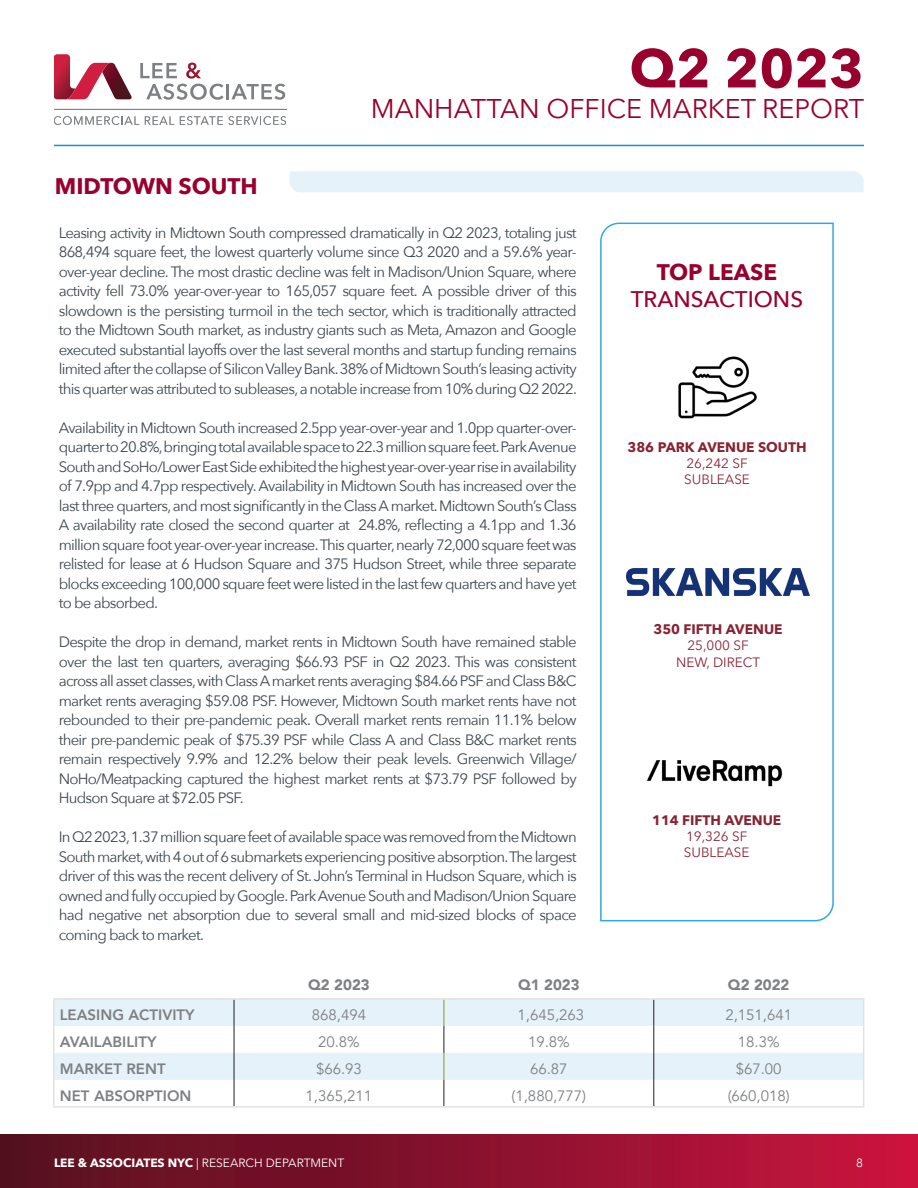
<style>
.page{position:relative;width:918px;height:1188px;background:#fff}
.page>*{position:absolute;margin:0;border:0;box-sizing:border-box;transform-origin:0 0}
.Doc_Title_2{font:700 54px "Avenir Next";color:#98012d}
.Doc_Title_2-2{font:27px "Avenir Next";color:#98012d}
.Body_Copy{font:500 22.5px/27px "Avenir Next";color:#98012d;text-align:center}
.Body_Copy-2{font:700 22.5px "Avenir Next";color:#98012d}
.Body_Copy-3{font:15px/19.5px "Avenir Next";letter-spacing:-.05em;color:#3e4950;text-align:justify}
.t1{font:15px "Avenir";color:#7e8083}
.t2{font:800 15px "Avenir";color:#7e8083}
.t3{font:900 15px "Avenir";color:#7e8083}
.t4{font:700 13.8px "Avenir Next";color:#872434}
.t5{font:13.5px "Avenir Next";color:#872434}
.t6{font:12px "Avenir Next";color:#fff}
.s1{font-weight:700}
</style>
<div class="page">
<div style="left:0;top:1134px;width:918px;height:54px;background:linear-gradient(to right,#51101e,#c7133e)"></div>
<svg style="left:140px;top:63px;width:84px;height:37px"></svg>
<hr style="left:226px;top:84px;width:3px;height:15px;background:#7e8183">
<svg style="left:231px;top:84px;width:54px;height:16px"></svg>
<svg style="left:54px;top:54px;width:78px;height:45px"></svg>
<hr style="left:54px;top:109px;width:233px;height:1px;background:#7e8183">
<svg style="left:54px;top:116px;width:85px;height:9px"></svg>
<svg style="left:145px;top:116px;width:29px;height:9px"></svg>
<svg style="left:180px;top:116px;width:106px;height:9px"></svg>
<hr style="left:54px;top:145px;width:810px;height:1px;background:#069ad9">
<div style="left:290px;top:171px;width:574px;height:21px;background:#e6f2fa"></div>
<svg style="left:55px;top:1000px;width:808px;height:80px;fill:#e6f2fa"></svg>
<svg style="left:234px;top:1000px;width:1px;height:106px"></svg>
<svg style="left:654px;top:1000px;width:1px;height:106px"></svg>
<svg style="left:444px;top:1000px;width:1px;height:106px"></svg>
<hr style="left:53px;top:998px;width:181px;height:2px;background:#e1e2e4">
<hr style="left:53px;top:1000px;width:2px;height:26px;background:#e1e2e4">
<hr style="left:234px;top:998px;width:210px;height:2px;background:#e1e2e4">
<hr style="left:444px;top:998px;width:210px;height:2px;background:#e1e2e4">
<hr style="left:654px;top:998px;width:210px;height:2px;background:#e1e2e4">
<hr style="left:53px;top:1053px;width:2px;height:27px;background:#e1e2e4">
<hr style="left:53px;top:1026px;width:2px;height:27px;background:#e1e2e4">
<hr style="left:53px;top:1080px;width:2px;height:26px;background:#e1e2e4">
<svg style="left:863px;top:1000px;width:1px;height:106px"></svg>
<hr style="left:53px;top:1106px;width:181px;height:2px;background:#e1e2e4">
<hr style="left:234px;top:1106px;width:210px;height:2px;background:#e1e2e4">
<hr style="left:444px;top:1106px;width:210px;height:2px;background:#e1e2e4">
<hr style="left:654px;top:1106px;width:210px;height:2px;background:#e1e2e4">
<svg style="left:600px;top:222px;width:234px;height:700px"></svg>
<img style="left:626px;top:569px;width:184px;height:27px">
<img style="left:645px;top:745px;width:139px;height:50px">
<img style="left:666px;top:352px;width:104px;height:71px">
<p class="Doc_Title_2" style="left:630px;top:22px;width:236px">Q2 2023</p>
<p class="Body_Copy-2" style="left:55px;top:166px;width:204px">MIDTOWN SOUTH</p>
<p class="Doc_Title_2-2" style="left:371px;top:85px;width:495px">MANHATTAN OFFICE MARKET REPORT</p>
<p class="Body_Copy-3" style="left:59px;top:222px;width:520px">Leasing activity in Midtown South compressed dramatically in Q2 2023, totaling just 868,494 square feet, the lowest quarterly volume since Q3 2020 and a 59.6% year&shy;over-year decline. The most drastic decline was felt in Madison/Union Square, where activity fell 73.0% year-over-year to 165,057 square feet. A possible driver of this slowdown is the persisting turmoil in the tech sector, which is traditionally attracted to the Midtown South market, as industry giants such as Meta, Amazon and Google executed substantial layoffs over the last several months and startup funding remains limited after the collapse of Silicon Valley Bank. 38% of Midtown South’s leasing activity this quarter was attributed to subleases, a notable increase from 10% during Q2 2022.</p>
<p class="Body_Copy-3" style="left:59px;top:417px;width:519px">Availability in Midtown South increased 2.5pp year-over-year and 1.0pp quarter-over&shy;quarter to 20.8%, bringing total available space to 22.3 million square feet. Park Avenue South and SoHo/Lower East Side exhibited the highest year-over-year rise in availability of 7.9pp and 4.7pp respectively. Availability in Midtown South has increased over the last three quarters, and most significantly in the Class A market. Midtown South’s Class A availability rate closed the second quarter at 24.8%, reflecting a 4.1pp and 1.36 million square foot year-over-year increase. This quarter, nearly 72,000 square feet was relisted for lease at 6 Hudson Square and 375 Hudson Street, while three separate blocks exceeding 100,000 square feet were listed in the last few quarters and have yet to be absorbed.</p>
<p class="Body_Copy-3" style="left:59px;top:631px;width:520px">Despite the drop in demand, market rents in Midtown South have remained stable over the last ten quarters, averaging $66.93 PSF in Q2 2023. This was consistent across all asset classes, with Class A market rents averaging $84.66 PSF and Class B&amp;C market rents averaging $59.08 PSF. However, Midtown South market rents have not rebounded to their pre-pandemic peak. Overall market rents remain 11.1% below their pre-pandemic peak of $75.39 PSF while Class A and Class B&amp;C market rents remain respectively 9.9% and 12.2% below their peak levels. Greenwich Village/ NoHo/Meatpacking captured the highest market rents at $73.79 PSF followed by Hudson Square at $72.05 PSF.</p>
<p class="Body_Copy-3" style="left:59px;top:826px;width:520px">In Q2 2023, 1.37 million square feet of available space was removed from the Midtown South market, with 4 out of 6 submarkets experiencing positive absorption. The largest driver of this was the recent delivery of St. John’s Terminal in Hudson Square, which is owned and fully occupied by Google. Park Avenue South and Madison/Union Square had negative net absorption due to several small and mid-sized blocks of space coming back to market.</p>
<p class="Body_Copy" style="left:631px;top:258px;width:174px"><span class="s1">TOP LEASE<br></span>TRANSACTIONS</p>
<p class="t4" style="left:627px;top:435px;width:181px">386 PARK AVENUE SOUTH</p>
<p class="t5" style="left:686px;top:452px;width:63px">26,242 SF</p>
<p class="t5" style="left:684px;top:468px;width:67px">SUBLEASE</p>
<p class="t4" style="left:653px;top:618px;width:131px">350 FIFTH AVENUE</p>
<p class="t5" style="left:687px;top:634px;width:63px">25,000 SF</p>
<p class="t5" style="left:676px;top:651px;width:86px">NEW, DIRECT</p>
<p class="t4" style="left:652px;top:808px;width:131px">114 FIFTH AVENUE</p>
<p class="t5" style="left:686px;top:825px;width:63px">19,326 SF</p>
<p class="t5" style="left:684px;top:841px;width:67px">SUBLEASE</p>
<p class="t3" style="left:308px;top:972px;width:63px">Q2 2023</p>
<p class="t3" style="left:518px;top:972px;width:63px">Q1 2023</p>
<p class="t3" style="left:728px;top:972px;width:63px">Q2 2022</p>
<p class="t2" style="left:60px;top:1003px;width:136px">LEASING ACTIVITY</p>
<p class="t1" style="left:312px;top:1006px;width:56px">868,494</p>
<p class="t1" style="left:518px;top:1006px;width:68px">1,645,263</p>
<p class="t1" style="left:725px;top:1006px;width:68px">2,151,641</p>
<p class="t2" style="left:60px;top:1030px;width:98px">AVAILABILITY</p>
<p class="t1" style="left:318px;top:1033px;width:43px">20.8%</p>
<p class="t1" style="left:528px;top:1033px;width:43px">19.8%</p>
<p class="t1" style="left:738px;top:1033px;width:43px">18.3%</p>
<p class="t2" style="left:60px;top:1057px;width:107px">MARKET RENT</p>
<p class="t1" style="left:316px;top:1060px;width:47px">$66.93</p>
<p class="t1" style="left:530px;top:1060px;width:39px">66.87</p>
<p class="t1" style="left:736px;top:1060px;width:47px">$67.00</p>
<p class="t2" style="left:60px;top:1084px;width:133px">NET ABSORPTION</p>
<p class="t1" style="left:306px;top:1087px;width:68px">1,365,211</p>
<p class="t1" style="left:512px;top:1087px;width:76px">(1,880,777)</p>
<p class="t1" style="left:728px;top:1087px;width:64px">(660,018)</p>
<p class="t6" style="left:54px;top:1153px;width:292px"><span class="s1">LEE &amp; ASSOCIATES NYC</span> | RESEARCH DEPARTMENT</p>
<p class="t6" style="left:856px;top:1153px;width:8px">8</p>
</div>
